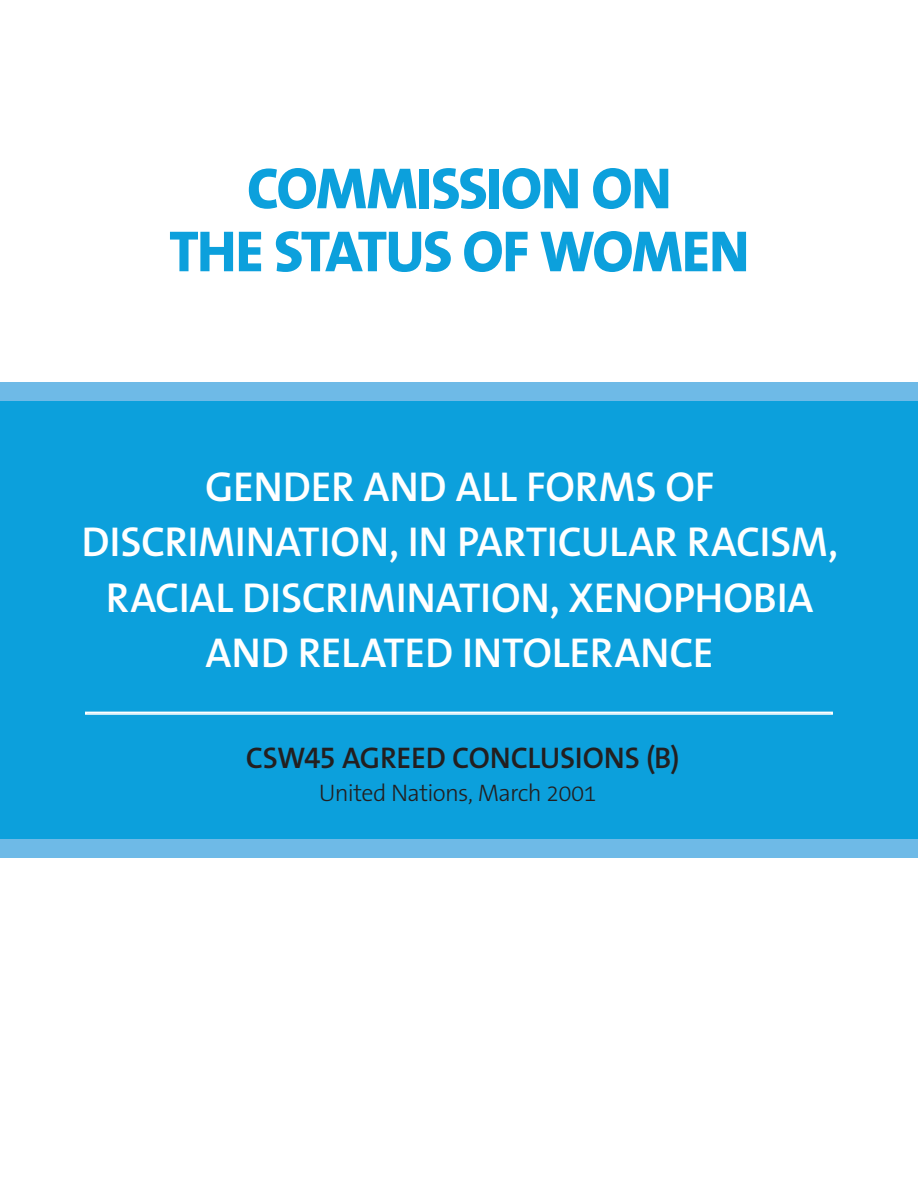
<style>
.page{position:relative;width:918px;height:1188px;background:#fff}
.page>*{position:absolute;margin:0;border:0;box-sizing:border-box;transform-origin:0 0}
.t1{font:800 58.5px/63px "The Sans B W8";letter-spacing:-.025em;color:#0ca0dc;text-align:center}
.t2{font:600 42px/55.5px "The Sans B W6";letter-spacing:-.01em;color:#fff;text-align:center}
.t3{font:600 30px "The Sans B W6";letter-spacing:-.01em;color:#231f20}
.t4{font:300 24px "The Sans B W3";letter-spacing:-.03em;color:#231f20}
</style>
<div class="page">
<div style="left:0;top:392px;width:918px;height:448px;background:#0ca0dc"></div>
<div style="left:85px;top:712px;width:748px;height:3px;border:2px solid #fff"></div>
<div style="left:0;top:839px;width:918px;height:19px;background:#6ebae7"></div>
<div style="left:0;top:383px;width:918px;height:18px;background:#6ebae7"></div>
<h1 class="t1" style="left:169px;top:157px;width:582px">COMMISSION ON<br>THE STATUS OF WOMEN</h1>
<p class="t2" style="left:82px;top:459px;width:758px">GENDER AND ALL FORMS OF<br>DISCRIMINATION, IN PARTICULAR RACISM,<br>RACIAL DISCRIMINATION, XENOPHOBIA<br>AND RELATED INTOLERANCE</p>
<p class="t3" style="left:246px;top:739px;width:435px">CSW45 AG REED CONCLUSIONS (B)</p>
<p class="t4" style="left:319px;top:778px;width:279px">United Nations, March 2001</p>
</div>
